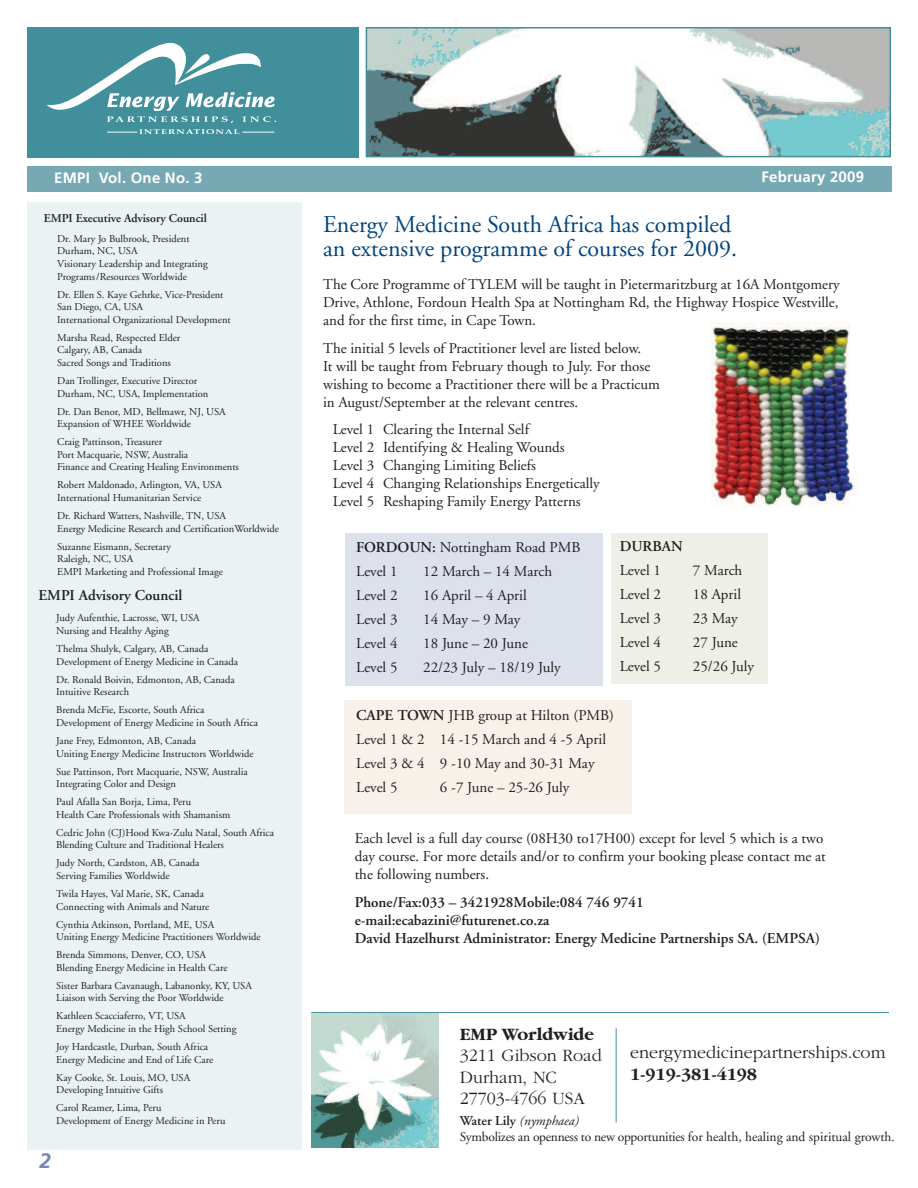
<style>
.page{position:relative;width:918px;height:1188px;background:#fff}
.page>*{position:absolute;margin:0;border:0;box-sizing:border-box;transform-origin:0 0}
.t1{font:24px/24px "Adobe Garamond";color:#01457f}
.t2{font:italic 700 21px "Frutiger";color:#7287b1}
.t3{font:300 18px/21.6px "Garamond";color:#231f20}
.t4{font:700 18px "Garamond";color:#231f20}
.t5{font:15px/18px "Adobe Garamond";color:#231f20}
.t6{font:600 15px/18px "Adobe Garamond";color:#231f20}
.t7{font:700 15px "Frutiger";letter-spacing:.015em;color:#fff}
.t8{font:13.5px/16.2px "Adobe Garamond";letter-spacing:-.015em;color:#231f20}
.t9{font:600 12px "Adobe Garamond";color:#231f20}
.t10{font:10.5px/12.6px "Adobe Garamond";color:#231f20}
.s1{font-weight:600}
.s2{font-style:italic}
</style>
<div class="page">
<div style="left:344px;top:700px;width:288px;height:113px;background:#f8f1ea"></div>
<div style="left:345px;top:533px;width:258px;height:152px;background:#dce1ec"></div>
<div style="left:611px;top:533px;width:157px;height:151px;background:#eeefe7"></div>
<div style="left:27px;top:202px;width:275px;height:948px;background:#eaf2f4"></div>
<div style="left:27px;top:27px;width:332px;height:130px;background:#428f9c"></div>
<svg style="left:47px;top:43px;width:229px;height:80px"></svg>
<svg style="left:139px;top:129px;width:100px;height:5px"></svg>
<hr style="left:107px;top:132px;width:30px;height:1px;background:#fff">
<hr style="left:242px;top:132px;width:32px;height:1px;background:#fff">
<img style="left:369px;top:30px;width:519px;height:124px">
<div style="left:366px;top:27px;width:525px;height:130px;border:2px solid #428f9c"></div>
<div style="left:27px;top:166px;width:865px;height:26px;background:#77a9b4"></div>
<img style="left:711px;top:322px;width:149px;height:185px">
<img style="left:311px;top:1013px;width:127px;height:135px">
<hr style="left:616px;top:1028px;width:1px;height:95px;background:#428f9c">
<hr style="left:311px;top:1012px;width:578px;height:1px;background:#428f9c">
<h3 class="t7" style="left:54px;top:172px;width:150px">EMPI Vol. One No. 3</h3>
<h3 class="t7" style="left:761px;top:171px;width:104px">February 2009</h3>
<p class="t9" style="left:44px;top:214px;width:165px">EMPI Executive Advisory Council</p>
<p class="t10" style="left:57px;top:233px;width:152px">Dr. Mary Jo Bulbrook, President<br>Durham, NC, USA<br>Visionary Leadership and Integrating<br>Programs/Resources Worldwide</p>
<p class="t10" style="left:57px;top:289px;width:175px">Dr. Ellen S. Kaye Gehrke, Vice-President<br>San Diego, CA, USA<br>International Organizational Development</p>
<p class="t10" style="left:57px;top:332px;width:125px">Marsha Read, Respected Elder<br>Calgary, AB, Canada<br>Sacred Songs and Traditions</p>
<p class="t10" style="left:57px;top:375px;width:153px">Dan Trollinger, Executive Director<br>Durham, NC, USA, Implementation</p>
<p class="t10" style="left:57px;top:406px;width:170px">Dr. Dan Benor, MD, Bellmawr, NJ, USA<br>Expansion of WHEE Worldwide</p>
<p class="t10" style="left:57px;top:437px;width:183px">Craig Pattinson, Treasurer<br>Port Macquarie, NSW, Australia<br>Finance and Creating Healing Environments</p>
<p class="t10" style="left:57px;top:480px;width:166px">Robert Maldonado, Arlington, VA, USA<br>International Humanitarian Service</p>
<p class="t10" style="left:57px;top:510px;width:223px">Dr. Richard Watters, Nashville, TN, USA<br>Energy Medicine Research and CertificationWorldwide</p>
<p class="t10" style="left:57px;top:541px;width:167px">Suzanne Eismann, Secretary<br>Raleigh, NC, USA<br>EMPI Marketing and Professional Image</p>
<h3 class="t6" style="left:39px;top:587px;width:145px">EMPI Advisory Council</h3>
<p class="t10" style="left:56px;top:612px;width:145px">Judy Aufenthie, Lacrosse, WI, USA<br>Nursing and Healthy Aging</p>
<p class="t10" style="left:56px;top:644px;width:183px">Thelma Shulyk, Calgary, AB, Canada<br>Development of Energy Medicine in Canada</p>
<p class="t10" style="left:56px;top:674px;width:180px">Dr. Ronald Boivin, Edmonton, AB, Canada<br>Intuitive Research</p>
<p class="t10" style="left:56px;top:705px;width:203px">Brenda McFie, Escorte, South Africa<br>Development of Energy Medicine in South Africa</p>
<p class="t10" style="left:56px;top:735px;width:199px">Jane Frey, Edmonton, AB, Canada<br>Uniting Energy Medicine Instructors Worldwide</p>
<p class="t10" style="left:56px;top:766px;width:193px">Sue Pattinson, Port Macquarie, NSW, Australia<br>Integrating Color and Design</p>
<p class="t10" style="left:56px;top:797px;width:176px">Paul Afalla San Borja, Lima, Peru<br>Health Care Professionals with Shamanism</p>
<p class="t10" style="left:56px;top:827px;width:219px">Cedric John (CJ)Hood Kwa-Zulu Natal, South Africa<br>Blending Culture and Traditional Healers</p>
<p class="t10" style="left:56px;top:858px;width:145px">Judy North, Cardston, AB, Canada<br>Serving Families Worldwide</p>
<p class="t10" style="left:56px;top:888px;width:155px">Twila Hayes, Val Marie, SK, Canada<br>Connecting with Animals and Nature</p>
<p class="t10" style="left:56px;top:919px;width:206px">Cynthia Atkinson, Portland, ME, USA<br>Uniting Energy Medicine Practitioners Worldwide</p>
<p class="t10" style="left:56px;top:950px;width:173px">Brenda Simmons, Denver, CO, USA<br>Blending Energy Medicine in Health Care</p>
<p class="t10" style="left:56px;top:980px;width:197px">Sister Barbara Cavanaugh, Labanonky, KY, USA<br>Liaison with Serving the Poor Worldwide</p>
<p class="t10" style="left:56px;top:1011px;width:182px">Kathleen Scacciaferro, VT, USA<br>Energy Medicine in the High School Setting</p>
<p class="t10" style="left:56px;top:1041px;width:159px">Joy Hardcastle, Durban, South Africa<br>Energy Medicine and End of Life Care</p>
<p class="t10" style="left:56px;top:1072px;width:136px">Kay Cooke, St. Louis, MO, USA<br>Developing Intuitive Gifts</p>
<p class="t10" style="left:56px;top:1103px;width:171px">Carol Reamer, Lima, Peru<br>Development of Energy Medicine in Peru</p>
<h2 class="t2" style="left:39px;top:1152px;width:13px">2</h2>
<h1 class="t1" style="left:323px;top:214px;width:415px">Energy Medicine South Africa has compiled an extensive programme of courses for 2009.</h1>
<h3 class="t5" style="left:323px;top:277px;width:518px;text-align:justify">The Core Programme of TYLEM will be taught in Pietermaritzburg at 16A Montgomery Drive, Athlone, Fordoun Health Spa at Nottingham Rd, the Highway Hospice Westville, and for the first time, in Cape Town.</h3>
<h3 class="t5" style="left:323px;top:341px;width:338px">The initial 5 levels of Practitioner level are listed below.<br>It will be taught from February though to July. For those wishing to become a Practitioner there will be a Practicum in August/September at the relevant centres.</h3>
<h3 class="t5" style="left:333px;top:422px;width:269px">Level 1 Clearing the Internal Self<br>Level 2 Identifying &amp; Healing Wounds<br>Level 3 Changing Limiting Beliefs<br>Level 4 Changing Relationships Energetically Level 5 Reshaping Family Energy Patterns</h3>
<h3 class="t5" style="left:356px;top:536px;width:226px;line-height:24px"><span class="s1">FORDOUN:</span> Nottingham Road PMB<br>Level 1</h3>
<h3 class="t5" style="left:423px;top:563px;width:130px">12 March – 14 March</h3>
<h3 class="t5" style="left:356px;top:587px;width:43px">Level 2</h3>
<h3 class="t5" style="left:423px;top:587px;width:105px">16 April – 4 April</h3>
<h3 class="t5" style="left:356px;top:611px;width:43px">Level 3</h3>
<h3 class="t5" style="left:423px;top:611px;width:99px">14 May – 9 May</h3>
<h3 class="t5" style="left:356px;top:635px;width:43px">Level 4</h3>
<h3 class="t5" style="left:423px;top:635px;width:106px">18 June – 20 June</h3>
<h3 class="t5" style="left:356px;top:659px;width:43px">Level 5</h3>
<h3 class="t5" style="left:423px;top:659px;width:139px">22/23 July – 18/19 July</h3>
<h3 class="t6" style="left:620px;top:539px;width:65px">DURBAN</h3>
<h3 class="t5" style="left:620px;top:563px;width:43px">Level 1</h3>
<h3 class="t5" style="left:693px;top:563px;width:51px">7 March</h3>
<h3 class="t5" style="left:620px;top:587px;width:43px">Level 2</h3>
<h3 class="t5" style="left:693px;top:587px;width:50px">18 April</h3>
<h3 class="t5" style="left:620px;top:611px;width:43px">Level 3</h3>
<h3 class="t5" style="left:693px;top:611px;width:46px">23 May</h3>
<h3 class="t5" style="left:620px;top:635px;width:43px">Level 4</h3>
<h3 class="t5" style="left:693px;top:635px;width:46px">27 June</h3>
<h3 class="t5" style="left:620px;top:659px;width:43px">Level 5</h3>
<h3 class="t5" style="left:693px;top:659px;width:63px">25/26 July</h3>
<h3 class="t5" style="left:356px;top:704px;width:259px;line-height:24px"><span class="s1">CAPE TOWN</span> JHB group at Hilton (PMB)<br>Level 1 &amp; 2 14 -15 March and 4 -5 April<br>Level 3 &amp; 4 9 -10 May and 30-31 May<br>Level 5</h3>
<h3 class="t5" style="left:440px;top:779px;width:131px">6 -7 June – 25-26 July</h3>
<h3 class="t5" style="left:355px;top:831px;width:473px">Each level is a full day course (08H30 to17H00) except for level 5 which is a two day course. For more details and/or to confirm your booking please contact me at the following numbers.</h3>
<h3 class="t6" style="left:355px;top:895px;width:467px">Phone/Fax:033 – 3421928Mobile:084 746 9741 e-mail:ecabazini@futurenet.co.za<br>David Hazelhurst Administrator: Energy Medicine Partnerships SA. (EMPSA)</h3>
<h3 class="t4" style="left:460px;top:1023px;width:136px">EMP Worldwide</h3>
<h3 class="t3" style="left:460px;top:1044px;width:144px">3211 Gibson Road<br>Durham, NC<br>27703-4766 USA</h3>
<h3 class="t3" style="left:630px;top:1041px;width:257px">energymedicinepartnerships.com</h3>
<h3 class="t4" style="left:630px;top:1063px;width:128px">1-919-381-4198</h3>
<p class="t8" style="left:460px;top:1114px;width:437px"><span class="s1">Water Lily</span> <span class="s2">(nymphaea)<br></span>Symbolizes an openness to new opportunities for health, healing and spiritual growth.</p>
</div>
